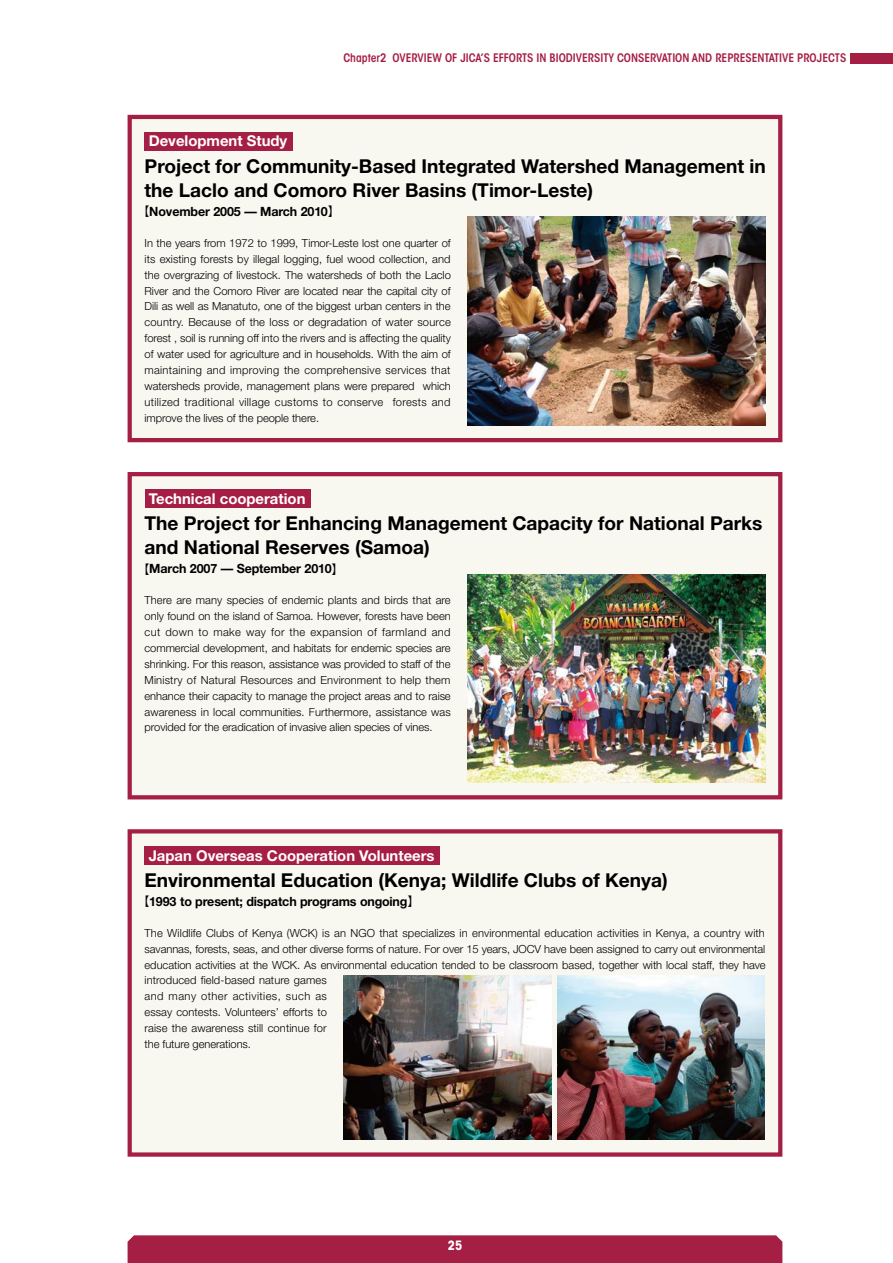
<style>
.page{position:relative;width:893px;height:1263px;background:#fff}
.page>*{position:absolute;margin:0;border:0;box-sizing:border-box;transform-origin:0 0}
.t1{font:700 19.2px/24.5px "Helvetica Neue";color:#000}
.t2{font:700 14.85px "Helvetica Neue";color:#fff}
.t3{font:700 12.75px "Helvetica Neue";letter-spacing:-.015em;color:#000}
.t4{font:700 condensed 12.75px "ITC Avant Garde Std";color:#fff}
.t5{font:600 condensed 11.7px "ITC Avant Garde Std";color:#a51e44}
.t6{font:300 11.1px/15.9px "Helvetica Neue";letter-spacing:-.005em;color:#000;text-align:justify}
.s1{font-family:"Rodin Pro DB";font-weight:400}
</style>
<div class="page">
<div style="left:850px;top:53px;width:43px;height:11px;background:#a51e44"></div>
<div style="left:128px;top:1235px;width:654px;height:28px;background:#a51e44"></div>
<div style="left:128px;top:115px;width:654px;height:327px;background:#f8f7f0;border:4px solid #a51e44"></div>
<div style="left:128px;top:829px;width:654px;height:328px;background:#f8f7f0;border:4px solid #a51e44"></div>
<div style="left:128px;top:472px;width:654px;height:327px;background:#f8f7f0;border:4px solid #a51e44"></div>
<div style="left:145px;top:132px;width:148px;height:19px;background:#a51e44"></div>
<div style="left:145px;top:489px;width:165px;height:19px;background:#a51e44"></div>
<div style="left:145px;top:846px;width:295px;height:19px;background:#a51e44"></div>
<img style="left:468px;top:217px;width:297px;height:208px">
<img style="left:344px;top:975px;width:207px;height:165px">
<img style="left:557px;top:975px;width:207px;height:165px">
<img style="left:468px;top:574px;width:297px;height:208px">
<p class="t5" style="left:343px;top:51px;width:504px">Chapter2 OVERVIEW OF JICA’S EFFORTS IN BIODIVERSITY CONSERVATION AND REPRESENTATIVE PROJECTS</p>
<p class="t2" style="left:149px;top:132px;width:140px">Development Study</p>
<p class="t1" style="left:145px;top:153px;width:623px">Project for Community-Based Integrated Watershed Management in the Laclo and Comoro River Basins (Timor-Leste)</p>
<p class="t3" style="left:137px;top:204px;width:205px"><span class="s1">【</span>November 2005 — March 2010<span class="s1">】</span></p>
<p class="t6" style="left:145px;top:234px;width:308px">In the years from 1972 to 1999, Timor-Leste lost one quarter of its existing forests by illegal logging, fuel wood collection, and the overgrazing of livestock. The watersheds of both the Laclo River and the Comoro River are located near the capital city of Dili as well as Manatuto, one of the biggest urban centers in the country. Because of the loss or degradation of water source forest , soil is running off into the rivers and is affecting the quality of water used for agriculture and in households. With the aim of maintaining and improving the comprehensive services that watersheds provide, management plans were prepared which utilized traditional village customs to conserve forests and improve the lives of the people there.</p>
<p class="t2" style="left:149px;top:489px;width:158px">Technical cooperation</p>
<p class="t1" style="left:145px;top:510px;width:619px">The Project for Enhancing Management Capacity for National Parks and National Reserves (Samoa)</p>
<p class="t3" style="left:137px;top:561px;width:209px"><span class="s1">【</span>March 2007 — September 2010<span class="s1">】</span></p>
<p class="t6" style="left:145px;top:592px;width:308px">There are many species of endemic plants and birds that are only found on the island of Samoa. However, forests have been cut down to make way for the expansion of farmland and commercial development, and habitats for endemic species are shrinking. For this reason, assistance was provided to staff of the Ministry of Natural Resources and Environment to help them enhance their capacity to manage the project areas and to raise awareness in local communities. Furthermore, assistance was provided for the eradication of invasive alien species of vines.</p>
<p class="t2" style="left:149px;top:846px;width:287px">Japan Overseas Cooperation Volunteers</p>
<p class="t1" style="left:145px;top:867px;width:525px">Environmental Education (Kenya; Wildlife Clubs of Kenya)</p>
<p class="t3" style="left:137px;top:894px;width:284px"><span class="s1">【</span>1993 to present; dispatch programs ongoing<span class="s1">】</span></p>
<p class="t6" style="left:145px;top:924px;width:623px;text-align:left">The Wildlife Clubs of Kenya (WCK) is an NGO that specializes in environmental education activities in Kenya, a country with savannas, forests, seas, and other diverse forms of nature. For over 15 years, JOCV have been assigned to carry out environmental education activities at the WCK. As environmental education tended to be classroom based, together with local staff, they have introduced field-based nature games<br>and many other activities, such as<br>essay contests. Volunteers’ efforts to<br>raise the awareness still continue for<br>the future generations.</p>
<p class="t4" style="left:448px;top:1237px;width:16px">25</p>
</div>
